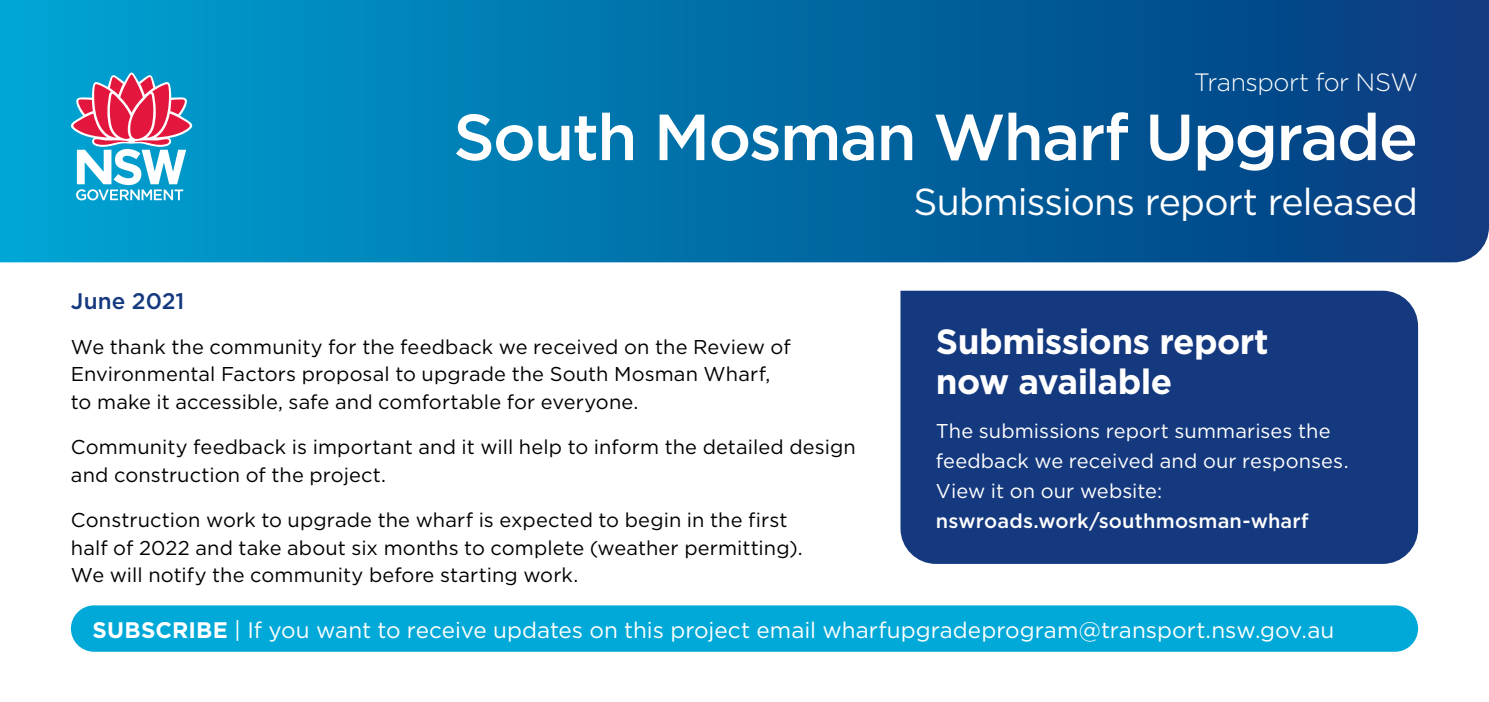
<style>
.page{position:relative;width:1489px;height:702px;background:#fff}
.page>*{position:absolute;margin:0;border:0;box-sizing:border-box;transform-origin:0 0}
._01_H1_no_indent{font:500 65px "Gotham";letter-spacing:-.025em;color:#fff}
._01_H1_no_indent-2{font:37.5px "Gotham";letter-spacing:-.025em;color:#fff}
._01_H2_white{font:700 35px/40px "Gotham";letter-spacing:-.015em;color:#fff}
._01_H1_no_indent-3{font:300 25px "Gotham";letter-spacing:-.02em;color:#fff}
._02_Subscribe{font:22.5px "Gotham";color:#fff}
._02_Date{font:500 22.5px "Gotham";letter-spacing:.005em;color:#15397f}
._02_Body{font:20px/27.5px "Gotham";letter-spacing:.005em;color:#000}
._03_Contact_info{font:20px/30px "Gotham";letter-spacing:.005em;color:#fff}
.s1{font-weight:500}
.s2{font-weight:700}
</style>
<div class="page">
<svg style="left:0;top:0;width:1488px;height:262px;background:#016da7"></svg>
<div style="left:900px;top:291px;width:517px;height:273px;background:#15397f"></div>
<svg style="left:71px;top:73px;width:121px;height:127px"></svg>
<div style="left:71px;top:605px;width:1346px;height:46px;background:#00a9d8;border-radius:23px"></div>
<h1 class="_01_H1_no_indent-3" style="left:1193px;top:66px;width:226px">Transport for NSW</h1>
<h1 class="_01_H1_no_indent" style="left:453px;top:95px;width:966px">South Mosman Wharf Upgrade</h1>
<h1 class="_01_H1_no_indent-2" style="left:913px;top:178px;width:506px">Submissions report released</h1>
<p class="_02_Date" style="left:71px;top:286px;width:115px">June 2021</p>
<p class="_02_Body" style="left:71px;top:333px;width:721px">We thank the community for the feedback we received on the Review of<br>Environmental Factors proposal to upgrade the South Mosman Wharf, to make it accessible, safe and comfortable for everyone.</p>
<p class="_02_Body" style="left:71px;top:433px;width:786px">Community feedback is important and it will help to inform the detailed design and construction of the project.</p>
<p class="_02_Body" style="left:71px;top:505px;width:733px">Construction work to upgrade the wharf is expected to begin in the first half of 2022 and take about six months to complete (weather permitting).<br>We will notify the community before starting work.</p>
<h2 class="_01_H2_white" style="left:935px;top:321px;width:334px">Submissions report now available</h2>
<p class="_03_Contact_info" style="left:935px;top:416px;width:414px">The submissions report summarises the feedback we received and our responses.<br>View it on our website: <span class="s1">nswroads.work/southmosman-wharf</span></p>
<p class="_02_Subscribe" style="left:93px;top:615px;width:1243px"><span class="s2">SUBSCRIBE</span> | If you want to receive updates on this project email wharfupgradeprogram@transport.nsw.gov.au</p>
</div>
